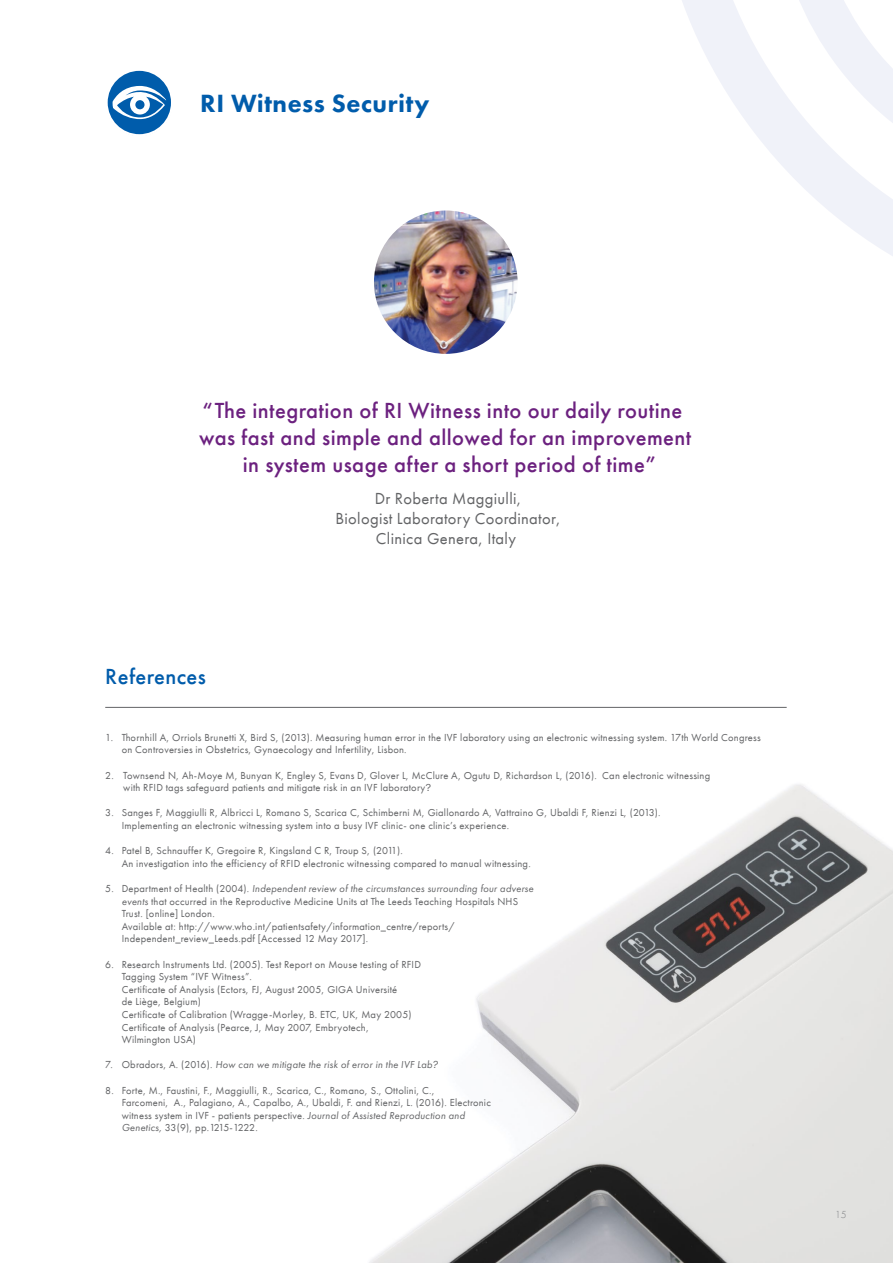
<style>
.page{position:relative;width:893px;height:1263px;background:#fff}
.page>*{position:absolute;margin:0;border:0;box-sizing:border-box;transform-origin:0 0}
.t1{font:800 25.65px "Futura PT";letter-spacing:.02em;color:#005cab}
.t2{font:500 22.5px/27px "Futura PT";letter-spacing:.02em;color:#6c217f;text-align:center}
.t3{font:500 22.5px "Futura PT";letter-spacing:.02em;color:#005cab}
.t4{font:16.5px/19.8px "Futura PT";letter-spacing:.02em;color:#636466;text-align:center}
.t5{font:10.5px/12.6px "Futura PT";letter-spacing:.02em;color:#636466}
.t6{font:italic 10.5px "Futura PT";letter-spacing:.02em;color:#636466}
.t7{font:300 10.5px "Futura PT";color:#808285}
.s1{font-family:"Franklin Gothic URW Boo"}
.s2{font-style:italic}
.s3{font-style:normal}
.s4{font-family:"Franklin Gothic URW Boo Ita";font-style:normal}
</style>
<div class="page">
<img style="left:219px;top:706px;width:674px;height:556px">
<hr style="left:105px;top:707px;width:682px;height:1px;background:#636466">
<svg style="left:682px;top:0;width:211px;height:256px"></svg>
<img style="left:374px;top:210px;width:144px;height:144px;border-radius:72px">
<svg style="left:107px;top:70px;width:64px;height:65px"></svg>
<h1 class="t1" style="left:200px;top:88px;width:231px">RI Witness Security</h1>
<h2 class="t2" style="left:199px;top:397px;width:494px">“The integration of RI Witness into our daily routine was fast and simple and allowed for an improvement in system usage after a short period of time”</h2>
<h3 class="t4" style="left:335px;top:489px;width:227px">Dr Roberta Maggiulli,<br>Biologist Laboratory Coordinator,<br>Clinica Genera, Italy</h3>
<h2 class="t3" style="left:105px;top:663px;width:102px">References</h2>
<p class="t5" style="left:122px;top:731px;width:640px;text-indent:-16px">1. Thornhill A, Orriols Brunetti X, Bird S, (2013). Measuring human error in the IVF laboratory using an electronic witnessing system. 17th World Congress on Controversies in Obstetrics, Gynaecology and Infertility, Lisbon.</p>
<p class="t5" style="left:123px;top:769px;width:588px;text-indent:-18px">2. Townsend N, Ah-Moye M, Bunyan K, Engley S, Evans D, Glover L, McClure A, Ogutu D, Richardson L, (2016). Can electronic witnessing with RFID tags safeguard patients and mitigate risk in an IVF laboratory<span class="s1">?</span></p>
<p class="t5" style="left:122px;top:806px;width:540px;text-indent:-16px">3. Sanges F, Maggiulli R, Albricci L, Romano S, Scarica C, Schimberni M, Giallonardo A, Vattraino G, Ubaldi F, Rienzi L, (2013).<br>Implementing an electronic witnessing system into a busy IVF clinic- one clinic’s experience.</p>
<p class="t5" style="left:122px;top:844px;width:410px;text-indent:-16px">4. Patel B, Schnauffer K, Gregoire R, Kingsland C R, Troup S, (2011).<br>An investigation into the efficiency of RFID electronic witnessing compared to manual witnessing.</p>
<p class="t5" style="left:122px;top:882px;width:413px;text-indent:-16px">5. Department of Health (2004). <span class="s2">Independent review of the circumstances surrounding four adverse events</span> that occurred in the Reproductive Medicine Units at The Leeds Teaching Hospitals NHS Trust. [online] London.<br>Available at: http://www.who.int/patientsafety/information_centre/reports/ Independent_review_Leeds.pdf [Accessed 12 May 2017].</p>
<p class="t5" style="left:122px;top:958px;width:301px;text-indent:-16px">6. Research Instruments Ltd. (2005). Test Report on Mouse testing of RFID Tagging System “IVF Witness”.<br>Certificate of Analysis (Ectors, FJ, August 2005, GIGA Université<br>de Liège, Belgium)<br>Certificate of Calibration (Wragge-Morley, B. ETC, UK, May 2005)<br>Certificate of Analysis (Pearce, J, May 2007, Embryotech,<br>Wilmington USA)</p>
<p class="t6" style="left:105px;top:1059px;width:334px"><span class="s3">7. Obradors, A. (2016).</span> How can we mitigate the risk of error in the IVF Lab<span class="s4">?</span></p>
<p class="t5" style="left:122px;top:1084px;width:371px;text-indent:-16px">8. Forte, M., Faustini, F., Maggiulli, R., Scarica, C., Romano, S., Ottolini, C.,<br>Farcomeni, A., Palagiano, A., Capalbo, A., Ubaldi, F. and Rienzi, L. (2016). Electronic witness system in IVF - patients perspective. <span class="s2">Journal of Assisted Reproduction and Genetics,</span> 33(9), pp.1215-1222.</p>
<p class="t7" style="left:835px;top:1208px;width:13px">15</p>
</div>
